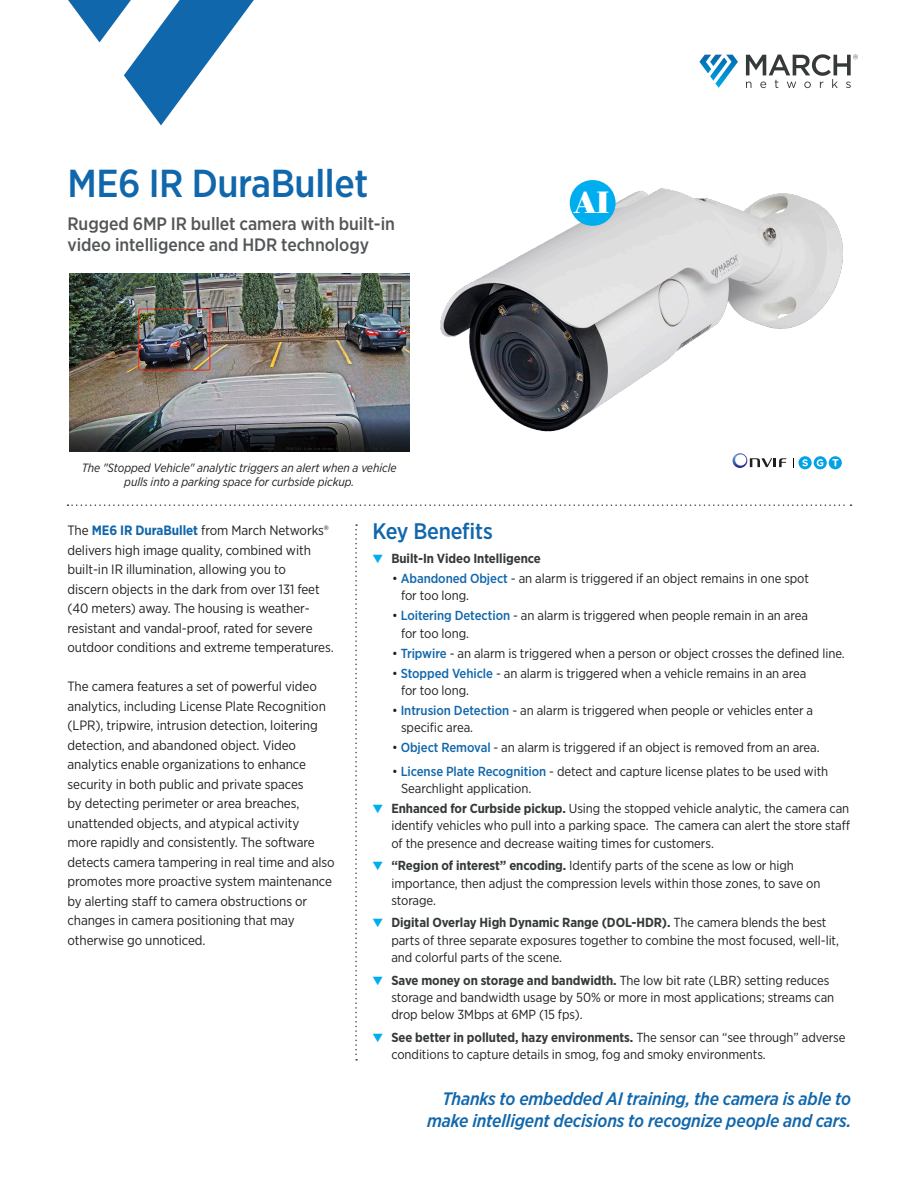
<style>
.page{position:relative;width:918px;height:1188px;background:#fff}
.page>*{position:absolute;margin:0;border:0;box-sizing:border-box;transform-origin:0 0}
.t1{font:500 39px "Gotham Narrow";letter-spacing:-.01em;color:#1167ac}
.t2{font:700 32.1px "Bodoni URW";color:#fff}
._15_pt_header{font:500 22.5px "Gotham Narrow";letter-spacing:-.01em;color:#1167ac}
.callout{font:italic 500 18px/21.8px "Gotham Narrow";letter-spacing:-.01em;color:#1167ac;text-align:right}
.subtitle{font:500 18px/21.6px "Gotham Narrow";letter-spacing:-.005em;color:#535658}
._9pt_body{font:13.5px/19.5px "Gotham Narrow";letter-spacing:-.005em;color:#231f20}
.Key_Benefits{font:13.2px/17.2px "Gotham Narrow";letter-spacing:-.005em;color:#231f20}
.sub-bullet{font:13.2px/17.2px "Gotham Narrow";letter-spacing:-.005em;color:#231f20}
.Key_Benefits-2{font:700 13.2px "Gotham Narrow";letter-spacing:-.005em;color:#35393a}
.t3{font:italic 12px/14.4px "Gotham Narrow";letter-spacing:-.005em;color:#231f20;text-align:center}
.s1{font-weight:700;color:#1167ac}
.s2{color:#00aeef}
.s3{font-weight:500;color:#1167ac}
.s4{font-weight:700;color:#35393a}
</style>
<div class="page">
<svg style="left:68px;top:0;width:186px;height:125px"></svg>
<svg style="left:699px;top:55px;width:39px;height:33px"></svg>
<svg style="left:746px;top:54px;width:112px;height:34px"></svg>
<img style="left:440px;top:180px;width:403px;height:252px">
<svg style="left:355px;top:524px;width:2px;height:537px"></svg>
<svg style="left:68px;top:504px;width:783px;height:2px"></svg>
<div style="left:570px;top:180px;width:46px;height:46px;background:#00aeef;border-radius:50%"></div>
<svg style="left:799px;top:456px;width:13px;height:13px"></svg>
<svg style="left:802px;top:459px;width:6px;height:7px"></svg>
<svg style="left:733px;top:453px;width:53px;height:15px"></svg>
<svg style="left:814px;top:456px;width:13px;height:13px"></svg>
<svg style="left:817px;top:459px;width:6px;height:7px"></svg>
<svg style="left:829px;top:456px;width:13px;height:13px"></svg>
<svg style="left:833px;top:459px;width:5px;height:7px"></svg>
<img style="left:70px;top:273px;width:339px;height:178px">
<h1 class="t1" style="left:68px;top:159px;width:302px">ME6 IR DuraBullet</h1>
<h2 class="subtitle" style="left:68px;top:212px;width:329px">Rugged 6MP IR bullet camera with built-in video intelligence and HDR technology</h2>
<p class="t3" style="left:82px;top:460px;width:316px">The "Stopped Vehicle" analytic triggers an alert when a vehicle pulls into a parking space for curbside pickup.</p>
<p class="t2" style="left:574px;top:183px;width:37px">AI</p>
<p class="_9pt_body" style="left:68px;top:521px;width:268px">The <span class="s1">ME6 IR DuraBullet</span> from March Networks® delivers high image quality, combined with built-in IR illumination, allowing you to<br>discern objects in the dark from over 131 feet (40 meters) away. The housing is weather&shy;resistant and vandal-proof, rated for severe outdoor conditions and extreme temperatures.</p>
<p class="_9pt_body" style="left:68px;top:677px;width:269px">The camera features a set of powerful video analytics, including License Plate Recognition (LPR), tripwire, intrusion detection, loitering detection, and abandoned object. Video analytics enable organizations to enhance security in both public and private spaces<br>by detecting perimeter or area breaches, unattended objects, and atypical activity<br>more rapidly and consistently. The software detects camera tampering in real time and also promotes more proactive system maintenance by alerting staff to camera obstructions or changes in camera positioning that may otherwise go unnoticed.</p>
<h4 class="_15_pt_header" style="left:373px;top:517px;width:122px">Key Benefits</h4>
<h3 class="Key_Benefits-2" style="left:373px;top:550px;width:170px"><span class="s2">▼</span> Built-In Video Intelligence</h3>
<p class="sub-bullet" style="left:401px;top:570px;width:410px;text-indent:-9px">• <span class="s3">Abandoned Object</span> - an alarm is triggered if an object remains in one spot for too long.</p>
<p class="sub-bullet" style="left:401px;top:607px;width:408px;text-indent:-9px">• <span class="s3">Loitering Detection</span> - an alarm is triggered when people remain in an area for too long.</p>
<p class="sub-bullet" style="left:392px;top:644px;width:454px">• <span class="s3">Tripwire</span> - an alarm is triggered when a person or object crosses the defined line.</p>
<p class="sub-bullet" style="left:401px;top:664px;width:407px;text-indent:-9px">• <span class="s3">Stopped Vehicle</span> - an alarm is triggered when a vehicle remains in an area for too long.</p>
<p class="sub-bullet" style="left:401px;top:701px;width:414px;text-indent:-9px">• <span class="s3">Intrusion Detection</span> - an alarm is triggered when people or vehicles enter a specific area.</p>
<p class="sub-bullet" style="left:392px;top:738px;width:429px">• <span class="s3">Object Removal</span> - an alarm is triggered if an object is removed from an area.</p>
<p class="sub-bullet" style="left:401px;top:762px;width:429px;text-indent:-9px">• <span class="s3">License Plate Recognition</span> - detect and capture license plates to be used with<br>Searchlight application.</p>
<h3 class="Key_Benefits" style="left:391px;top:800px;width:460px;text-align:justify;text-indent:-19px"><span class="s2">▼</span> <span class="s4">Enhanced for Curbside pickup.</span> Using the stopped vehicle analytic, the camera can identify vehicles who pull into a parking space. The camera can alert the store staff of the presence and decrease waiting times for customers.</h3>
<h3 class="Key_Benefits" style="left:391px;top:857px;width:431px;text-indent:-19px"><span class="s2">▼</span> <span class="s4">“Region of interest” encoding.</span> Identify parts of the scene as low or high importance, then adjust the compression levels within those zones, to save on storage.</h3>
<h3 class="Key_Benefits" style="left:391px;top:914px;width:449px;text-indent:-19px"><span class="s2">▼</span> <span class="s4">Digital Overlay High Dynamic Range (DOL-HDR).</span> The camera blends the best parts of three separate exposures together to combine the most focused, well-lit, and colorful parts of the scene.</h3>
<h3 class="Key_Benefits" style="left:391px;top:971px;width:444px;text-indent:-19px"><span class="s2">▼</span> <span class="s4">Save money on storage and bandwidth.</span> The low bit rate (LBR) setting reduces storage and bandwidth usage by 50% or more in most applications; streams can drop below 3Mbps at 6MP (15 fps).</h3>
<h3 class="Key_Benefits" style="left:391px;top:1028px;width:456px;text-indent:-19px"><span class="s2">▼</span> <span class="s4">See better in polluted, hazy environments.</span> The sensor can “see through” adverse conditions to capture details in smog, fog and smoky environments.</h3>
<p class="callout" style="left:427px;top:1088px;width:425px">Thanks to embedded AI training, the camera is able to make intelligent decisions to recognize people and cars.</p>
</div>
